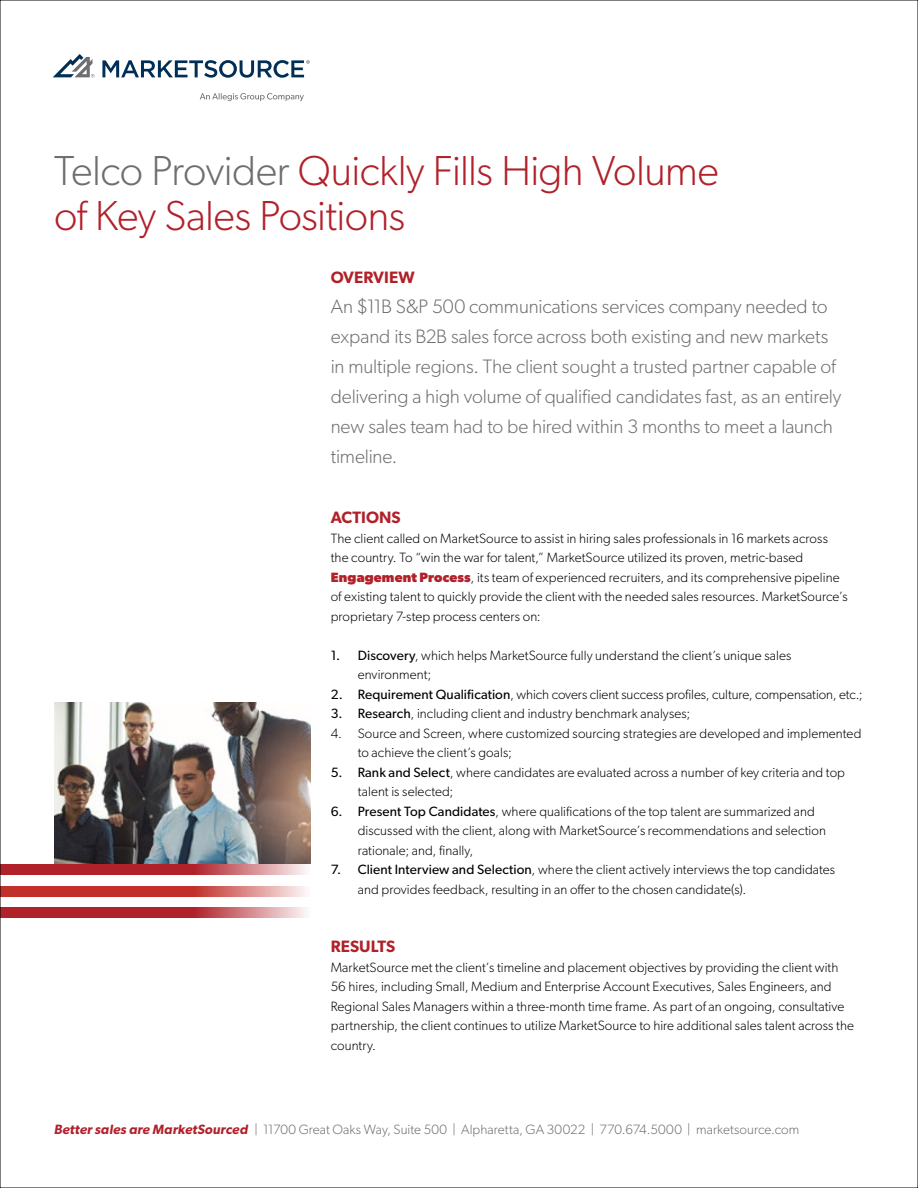
<style>
.page{position:relative;width:918px;height:1188px;background:#fff}
.page>*{position:absolute;margin:0;border:0;box-sizing:border-box;transform-origin:0 0}
.t1{font:300 42px/45px "Gibson";letter-spacing:-.015em;color:#b1212a}
.t2{font:300 19.5px/30px "Gibson";letter-spacing:-.005em;color:#6d6e71}
.t3{font:600 16.5px "Gibson";letter-spacing:.005em;color:#b1212a}
.t4{font:300 13.5px/19.5px "Gibson";letter-spacing:.005em;color:#000}
.t5{font:300 13.5px "Gibson";letter-spacing:.005em;color:#6d6e71}
.s1{color:#6d6e71}
.s2{font-weight:700;color:#b1212a}
.s3{font-weight:400}
.s4{font-weight:600;font-style:italic;color:#b1212a}
</style>
<div class="page">
<img style="left:54px;top:702px;width:256px;height:162px">
<svg style="left:200px;top:93px;width:104px;height:8px"></svg>
<svg style="left:53px;top:54px;width:41px;height:23px"></svg>
<svg style="left:102px;top:60px;width:208px;height:18px"></svg>
<svg style="left:2px;top:886px;width:304px;height:10px;background:#cb544f"></svg>
<svg style="left:2px;top:907px;width:304px;height:11px;background:#be474f"></svg>
<svg style="left:2px;top:864px;width:304px;height:11px;background:#be474f"></svg>
<h1 class="t1" style="left:54px;top:148px;width:666px"><span class="s1">Telco Provider</span> Quickly Fills High Volume of Key Sales Positions</h1>
<p class="t3" style="left:331px;top:268px;width:85px">OVERVIEW</p>
<p class="t2" style="left:331px;top:291px;width:512px">An $11B S&amp;P 500 communications services company needed to expand its B2B sales force across both existing and new markets in multiple regions. The client sought a trusted partner capable of delivering a high volume of qualified candidates fast, as an entirely new sales team had to be hired within 3 months to meet a launch timeline.</p>
<p class="t3" style="left:331px;top:508px;width:71px">ACTIONS</p>
<p class="t4" style="left:331px;top:528px;width:518px">The client called on MarketSource to assist in hiring sales professionals in 16 markets across the country. To “win the war for talent,” MarketSource utilized its proven, metric-based <span class="s2">Engagement Process</span>, its team of experienced recruiters, and its comprehensive pipeline of existing talent to quickly provide the client with the needed sales resources. MarketSource’s proprietary 7-step process centers on:</p>
<p class="t4" style="left:358px;top:645px;width:435px;text-indent:-27px"><span class="s3">1. Discovery</span>, which helps MarketSource fully understand the client’s unique sales environment;</p>
<p class="t4" style="left:331px;top:684px;width:533px"><span class="s3">2. Requirement Qualification</span>, which covers client success profiles, culture, compensation, etc.;</p>
<p class="t4" style="left:331px;top:704px;width:361px"><span class="s3">3. Research</span>, including client and industry benchmark analyses;</p>
<p class="t4" style="left:358px;top:723px;width:505px;text-indent:-27px">4. Source and Screen, where customized sourcing strategies are developed and implemented to achieve the client’s goals;</p>
<p class="t4" style="left:358px;top:762px;width:489px;text-indent:-27px"><span class="s3">5. Rank and Select</span>, where candidates are evaluated across a number of key criteria and top talent is selected;</p>
<p class="t4" style="left:358px;top:801px;width:470px;text-indent:-27px"><span class="s3">6. Present Top Candidates</span>, where qualifications of the top talent are summarized and discussed with the client, along with MarketSource’s recommendations and selection rationale; and, finally,</p>
<p class="t4" style="left:358px;top:860px;width:479px;text-indent:-27px"><span class="s3">7. Client Interview and Selection</span>, where the client actively interviews the top candidates and provides feedback, resulting in an offer to the chosen candidate(s).</p>
<p class="t3" style="left:331px;top:937px;width:66px">RESULTS</p>
<p class="t4" style="left:331px;top:957px;width:525px">MarketSource met the client’s timeline and placement objectives by providing the client with 56 hires, including Small, Medium and Enterprise Account Executives, Sales Engineers, and Regional Sales Managers within a three-month time frame. As part of an ongoing, consultative partnership, the client continues to utilize MarketSource to hire additional sales talent across the country.</p>
<p class="t5" style="left:54px;top:1121px;width:747px"><span class="s4">Better sales are MarketSourced</span> | 11700 Great Oaks Way, Suite 500 | Alpharetta, GA 30022 | 770.674.5000 | marketsource.com</p>
</div>
